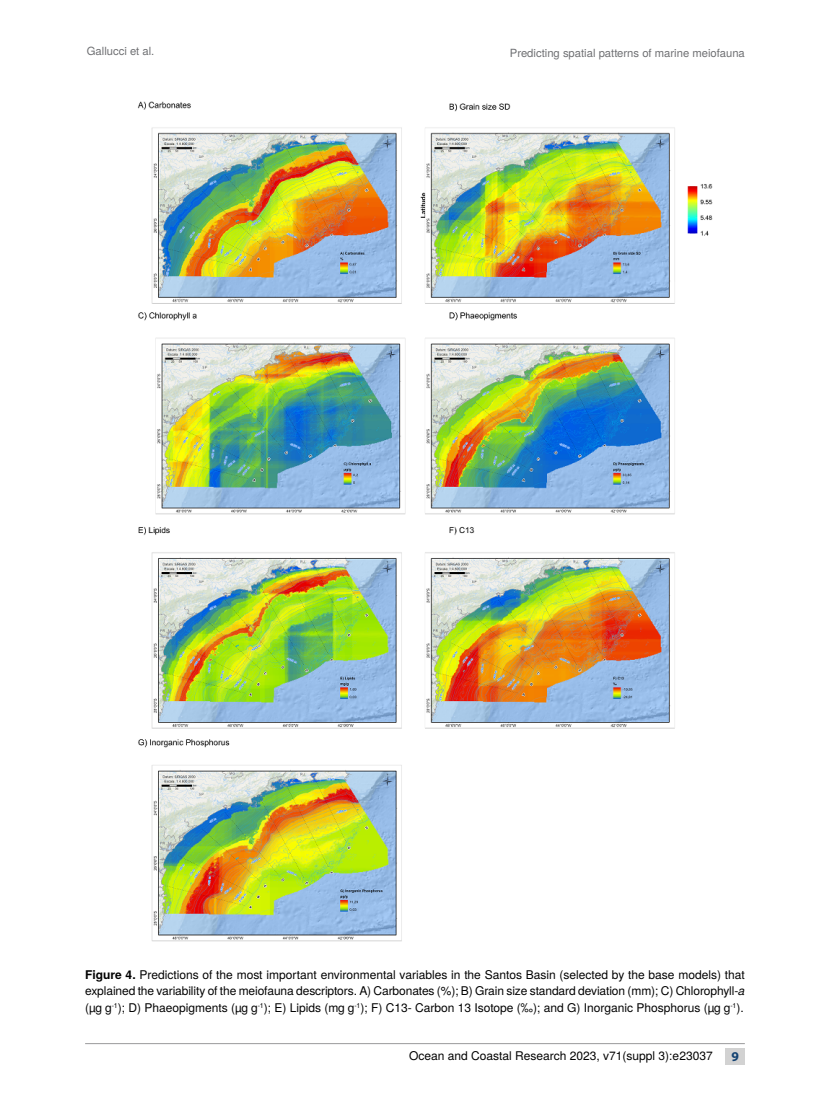
<style>
.page{position:relative;width:830px;height:1106px;background:#fff}
.page>*{position:absolute;margin:0;border:0;box-sizing:border-box;transform-origin:0 0}
.t1{font:700 13.5px "Myriad Pro";color:#134272}
.t2{font:12px/16.5px "Te X Gyre Heros";color:#000;text-align:justify}
.t3{font:11.25px "Te X Gyre Heros";color:#6d6e71}
.s1{font-weight:700}
.s2{font-style:italic}
</style>
<div class="page">
<hr style="left:85px;top:1043px;width:659px;height:1px;background:#9a9a9b">
<div style="left:725px;top:1048px;width:19px;height:16px;background:#d2d2d2"></div>
<img style="left:138px;top:101px;width:575px;height:841px">
<p class="t3" style="left:87px;top:42px;width:69px">Gallucci et al.</p>
<p class="t3" style="left:509px;top:44px;width:236px">Predicting spatial patterns of marine meiofauna</p>
<p class="t2" style="left:85px;top:965px;width:661px"><span class="s1">Figure 4.</span> Predictions of the most important environmental variables in the Santos Basin (selected by the base models) that explained the variability of the meiofauna descriptors. A) Carbonates (%); B) Grain size standard deviation (mm); C) Chlorophyll-<span class="s2">a </span>(µg g<sup>-1</sup>); D) Phaeopigments (µg g<sup>-1</sup>); E) Lipids (mg g<sup>-1</sup>); F) C13- Carbon 13 Isotope (‰); and G) Inorganic Phosphorus (µg g<sup>-1</sup>).</p>
<p class="t2" style="left:409px;top:1046px;width:305px">Ocean and Coastal Research 2023, v71(suppl 3):e23037</p>
<p class="t1" style="left:731px;top:1048px;width:9px">9</p>
</div>
